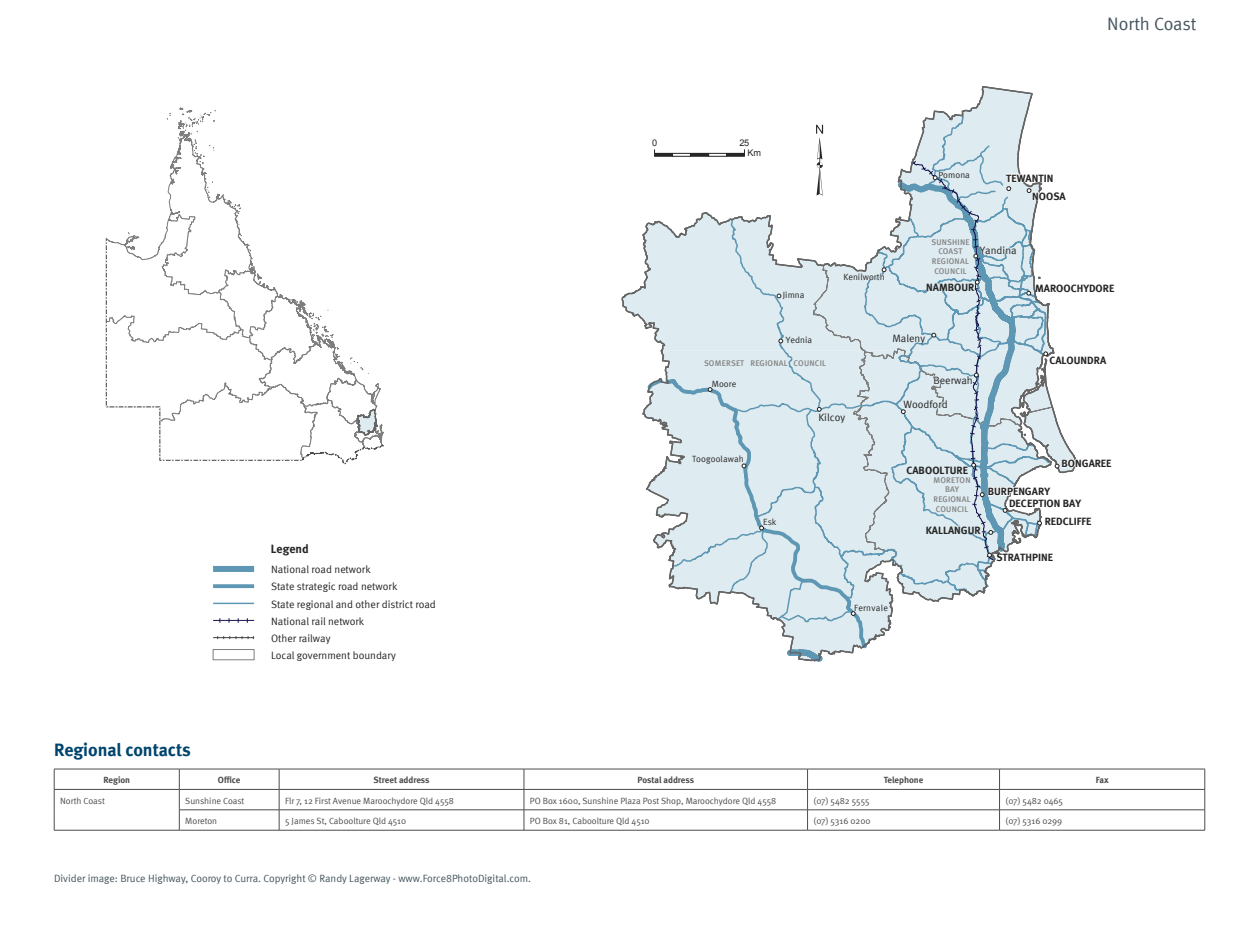
<style>
.page{position:relative;width:1259px;height:936px;background:#fff}
.page>*{position:absolute;margin:0;border:0;box-sizing:border-box;transform-origin:0 0}
.t1{font:100.5px "ESRI North";color:#262626}
.H2_after_H1{font:700 18px "Meta";letter-spacing:-.005em;color:#00446d}
.Tab_text_black{font:18px "Meta Normal";letter-spacing:-.005em;color:#45555f}
.t2{font:700 12px "Meta";letter-spacing:.005em;color:#262626}
.t3{font:10.65px/17.1px "Meta Normal";color:#262626}
.t4{font:700 10.65px "Meta";letter-spacing:.005em;color:#262626}
.Credit{font:10.5px "Meta Normal";color:#45555f}
.t5{font:9.15px/10.1px "Arial";color:#262626}
.Table_body_left{font:9px "Meta Normal";color:#4b4c4d}
.t6{font:9px "Meta Normal";letter-spacing:.01em;color:#262626}
.Table_heading{font:700 9px "Meta";letter-spacing:-.005em;color:#4b4c4d}
.t7{font:500 8.25px/9.8px "Meta";letter-spacing:.025em;color:#838383;text-align:center}
</style>
<div class="page">
<svg style="left:621px;top:86px;width:412px;height:329px"></svg>
<svg style="left:106px;top:108px;width:278px;height:356px"></svg>
<svg style="left:644px;top:114px;width:433px;height:548px"></svg>
<div style="left:654px;top:153px;width:19px;height:3px;border:1px solid #262626"></div>
<div style="left:672px;top:153px;width:18px;height:3px;border:1px solid #262626"></div>
<div style="left:690px;top:153px;width:19px;height:3px;border:1px solid #262626"></div>
<div style="left:708px;top:153px;width:19px;height:3px;border:1px solid #262626"></div>
<div style="left:726px;top:153px;width:18px;height:3px;border:1px solid #262626"></div>
<hr style="left:213px;top:637px;width:41px;height:1px;background:#404040">
<svg style="left:217px;top:636px;width:13px;height:3px"></svg>
<svg style="left:236px;top:636px;width:18px;height:3px"></svg>
<div style="left:213px;top:649px;width:41px;height:11px;border:1px solid #7e7e7e"></div>
<hr style="left:213px;top:620px;width:41px;height:1px;background:#16134b">
<div style="left:213px;top:566px;width:41px;height:6px;background:#5e97b3"></div>
<svg style="left:213px;top:584px;width:41px;height:4px"></svg>
<hr style="left:213px;top:602px;width:41px;height:2px;background:#5e97b3">
<hr style="left:54px;top:768px;width:125px;height:1px;background:#4b4c4d">
<hr style="left:179px;top:768px;width:100px;height:1px;background:#4b4c4d">
<hr style="left:279px;top:768px;width:245px;height:1px;background:#4b4c4d">
<hr style="left:524px;top:768px;width:283px;height:1px;background:#4b4c4d">
<hr style="left:807px;top:768px;width:192px;height:1px;background:#4b4c4d">
<hr style="left:999px;top:768px;width:206px;height:1px;background:#4b4c4d">
<svg style="left:54px;top:769px;width:1151px;height:61px"></svg>
<hr style="left:54px;top:789px;width:125px;height:1px;background:#4b4c4d">
<hr style="left:179px;top:789px;width:100px;height:1px;background:#4b4c4d">
<hr style="left:279px;top:789px;width:245px;height:1px;background:#4b4c4d">
<hr style="left:524px;top:789px;width:283px;height:1px;background:#4b4c4d">
<hr style="left:807px;top:789px;width:192px;height:1px;background:#4b4c4d">
<hr style="left:999px;top:789px;width:206px;height:1px;background:#4b4c4d">
<p class="t2" style="left:271px;top:541px;width:39px">Legend</p>
<p class="t3" style="left:271px;top:560px;width:166px">National road network<br>State strategic road network<br>State regional and other district road<br>National rail network</p>
<p class="t3" style="left:271px;top:646px;width:126px">Local government boundary</p>
<p class="t3" style="left:271px;top:629px;width:61px">Other railway</p>
<p class="Tab_text_black" style="left:1107px;top:14px;width:91px">North Coast</p>
<p class="t5" style="left:652px;top:138px;width:7px">0</p>
<p class="t5" style="left:747px;top:138px;width:15px;text-indent:-8px">25<br>Km</p>
<p class="t1" style="left:816px;top:102px;width:9px">³</p>
<p class="t6" style="left:938px;top:170px;width:33px">Pomona</p>
<p class="t4" style="left:1006px;top:171px;width:49px">TEWANTIN</p>
<p class="t4" style="left:1032px;top:189px;width:35px">NOOSA</p>
<p class="t6" style="left:783px;top:289px;width:23px">Jimna</p>
<p class="t6" style="left:843px;top:271px;width:43px">Kenilworth</p>
<p class="t7" style="left:931px;top:237px;width:40px">SUNSHINE<br>COAST<br>REGIONAL<br>COUNCIL</p>
<p class="t3" style="left:980px;top:241px;width:38px">Yandina</p>
<p class="t4" style="left:926px;top:280px;width:50px">NAMBOUR</p>
<p class="t4" style="left:1035px;top:282px;width:81px">MAROOCHYDORE</p>
<p class="t6" style="left:786px;top:335px;width:28px">Yednia</p>
<p class="t3" style="left:892px;top:329px;width:34px">Maleny</p>
<p class="t7" style="left:704px;top:358px;width:124px">SOMERSET REGIONAL COUNCIL</p>
<p class="t4" style="left:1049px;top:354px;width:58px">CALOUNDRA</p>
<p class="t6" style="left:712px;top:378px;width:26px">Moore</p>
<p class="t3" style="left:933px;top:372px;width:41px">Beerwah</p>
<p class="t3" style="left:903px;top:396px;width:46px">Woodford</p>
<p class="t3" style="left:818px;top:408px;width:28px">Kilcoy</p>
<p class="t6" style="left:692px;top:453px;width:53px">Toogoolawah</p>
<p class="t4" style="left:906px;top:464px;width:63px">CABOOLTURE</p>
<p class="t4" style="left:1061px;top:457px;width:51px">BONGAREE</p>
<p class="t7" style="left:933px;top:474px;width:39px">MORETON<br>BAY<br>REGIONAL<br>COUNCIL</p>
<p class="t4" style="left:987px;top:485px;width:64px">BURPENGARY</p>
<p class="t4" style="left:1009px;top:497px;width:73px">DECEPTION BAY</p>
<p class="t6" style="left:763px;top:516px;width:15px">Esk</p>
<p class="t4" style="left:925px;top:523px;width:57px">KALLANGUR</p>
<p class="t4" style="left:1044px;top:514px;width:48px">REDCLIFFE</p>
<p class="t4" style="left:996px;top:551px;width:58px">STRATHPINE</p>
<p class="t6" style="left:854px;top:603px;width:35px">Fernvale</p>
<p class="H2_after_H1" style="left:54px;top:739px;width:138px">Regional contacts</p>
<p class="Table_heading" style="left:103px;top:774px;width:28px">Region</p>
<p class="Table_heading" style="left:218px;top:774px;width:24px">Office</p>
<p class="Table_heading" style="left:374px;top:774px;width:57px">Street address</p>
<p class="Table_heading" style="left:637px;top:774px;width:58px">Postal address</p>
<p class="Table_heading" style="left:883px;top:774px;width:41px">Telephone</p>
<p class="Table_heading" style="left:1095px;top:774px;width:14px">Fax</p>
<p class="Table_body_left" style="left:60px;top:795px;width:46px">North Coast</p>
<p class="Table_body_left" style="left:185px;top:795px;width:61px">Sunshine Coast</p>
<p class="Table_body_left" style="left:285px;top:795px;width:170px">Flr 7, 12 First Avenue Maroochydore Qld 4558</p>
<p class="Table_body_left" style="left:530px;top:795px;width:248px">PO Box 1600, Sunshine Plaza Post Shop, Maroochydore Qld 4558</p>
<p class="Table_body_left" style="left:813px;top:795px;width:58px">(07) 5482 5555</p>
<p class="Table_body_left" style="left:1005px;top:795px;width:59px">(07) 5482 0465</p>
<p class="Table_body_left" style="left:185px;top:815px;width:33px">Moreton</p>
<p class="Table_body_left" style="left:285px;top:815px;width:123px">5 James St, Caboolture Qld 4510</p>
<p class="Table_body_left" style="left:530px;top:815px;width:121px">PO Box 81, Caboolture Qld 4510</p>
<p class="Table_body_left" style="left:813px;top:815px;width:59px">(07) 5316 0200</p>
<p class="Table_body_left" style="left:1005px;top:815px;width:58px">(07) 5316 0299</p>
<p class="Credit" style="left:54px;top:872px;width:478px">Divider image: Bruce Highway, Cooroy to Curra. Copyright © Randy Lagerway - www.Force8PhotoDigital.com.</p>
</div>
